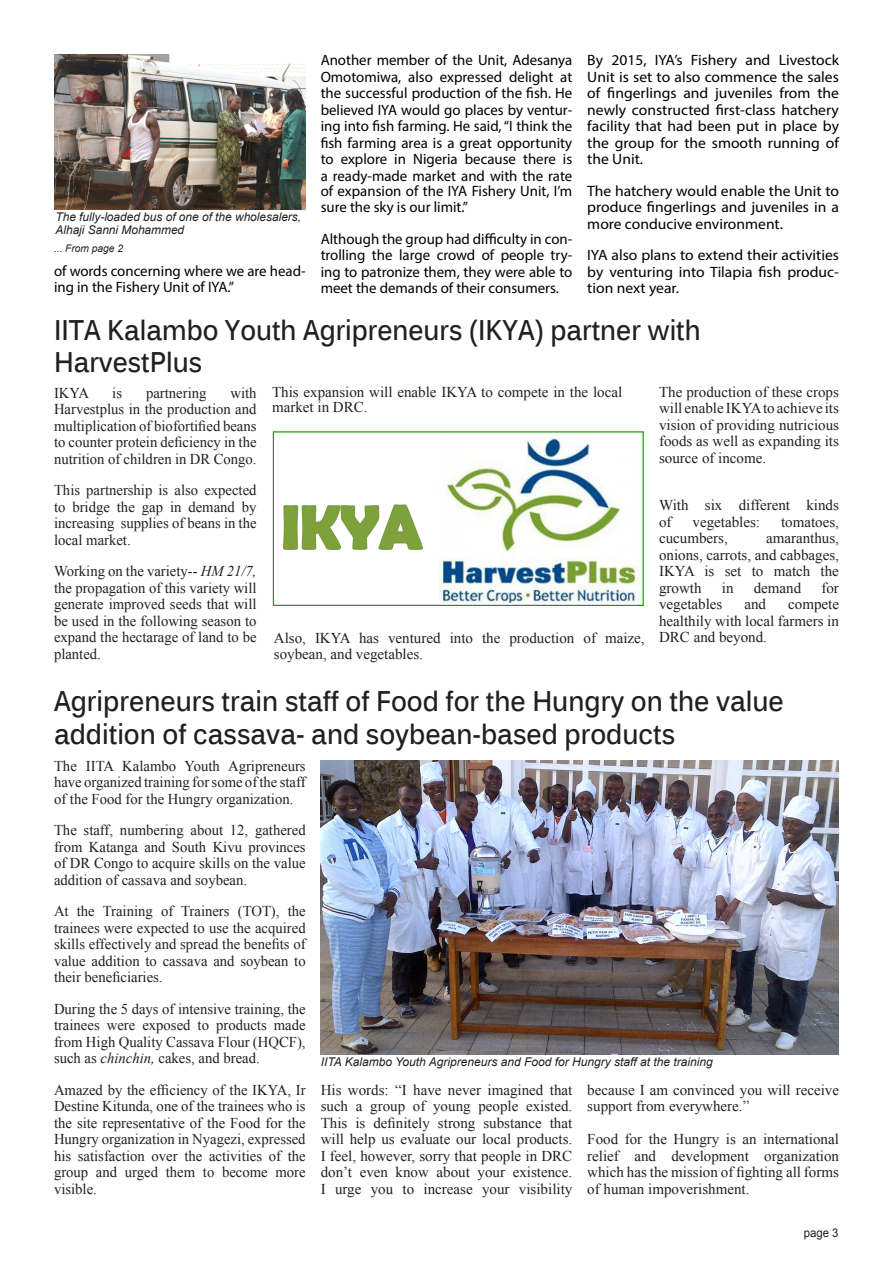
<style>
.page{position:relative;width:893px;height:1263px;background:#fff}
.page>*{position:absolute;margin:0;border:0;box-sizing:border-box;transform-origin:0 0}
.Body_text_NO_INDENT{font:700 62.1px "Berlin Sans FB Demi";color:#7ea139}
.Main_story_heading{font:700 28.35px/32.4px "Kalinga";color:#231f20;scale:.89 1}
.Main_story_heading-2{font:700 28.35px/32.4px "Kalinga";color:#231f20;scale:.88 1}
.t1{font:15px/16.5px "Times New Roman";color:#231f20;text-align:justify}
.t2{font:15px/16.5px "Myriad Pro";color:#000}
.t3{font:15px/16.5px "Myriad Pro";color:#000;text-align:justify;scale:1.04 1}
.t4{font:italic 12px/12.9px "Arial";color:#231f20}
.t5{font:12px "Arial";color:#231f20;scale:.95 1}
.t6{font:italic 10.5px "Arial";color:#231f20}
.s1{font-style:italic}
</style>
<div class="page">
<img style="left:54px;top:54px;width:252px;height:156px">
<div style="left:273px;top:431px;width:371px;height:175px;background:#fff;border:1px solid #119f00"></div>
<img style="left:440px;top:437px;width:197px;height:166px">
<svg style="left:283px;top:504px;width:140px;height:46px"></svg>
<img style="left:321px;top:760px;width:518px;height:294px">
<p class="t4" style="left:56px;top:210px;width:247px">The fully-loaded bus of one of the wholesalers,<br>Alhaji Sanni Mohammed</p>
<p class="t6" style="left:54px;top:241px;width:71px">... From page 2</p>
<p class="t2" style="left:54px;top:262px;width:253px">of words concerning where we are head&shy;ing in the Fishery Unit of IYA.”</p>
<p class="t2" style="left:321px;top:52px;width:253px;text-align:justify">Another member of the Unit, Adesanya Omotomiwa, also expressed delight at the successful production of the fish. He believed IYA would go places by ventur&shy;ing into fish farming. He said, “I think the fish farming area is a great opportunity to explore in Nigeria because there is a ready-made market and with the rate</p>
<p class="t2" style="left:321px;top:182px;width:253px">of expansion of the IYA Fishery Unit, I’m sure the sky is our limit.”</p>
<p class="t2" style="left:321px;top:230px;width:253px;text-align:justify">Although the group had difficulty in con&shy;trolling the large crowd of people try&shy;ing to patronize them, they were able to meet the demands of their consumers.</p>
<p class="t3" style="left:587px;top:52px;width:243px">By 2015, IYA’s Fishery and Livestock Unit is set to also commence the sales of fingerlings and juveniles from the newly constructed first-class hatchery facility that had been put in place by the group for the smooth running of the Unit.</p>
<p class="t3" style="left:587px;top:182px;width:243px">The hatchery would enable the Unit to produce fingerlings and juveniles in a more conducive environment.</p>
<p class="t3" style="left:587px;top:246px;width:243px">IYA also plans to extend their activities by venturing into Tilapia fish produc&shy;tion next year.</p>
<p class="Main_story_heading-2" style="left:54px;top:316px;width:736px">IITA Kalambo Youth Agripreneurs (IKYA) partner with<br>HarvestPlus</p>
<p class="t1" style="left:54px;top:384px;width:37px">IKYA</p>
<p class="t1" style="left:112px;top:384px;width:11px">is</p>
<p class="t1" style="left:146px;top:384px;width:62px">partnering</p>
<p class="t1" style="left:659px;top:383px;width:181px">The production of these crops will enable IKYA to achieve its vision of providing nutricious foods as well as expanding its source of income.</p>
<p class="t1" style="left:659px;top:496px;width:181px">With six different kinds of</p>
<p class="t1" style="left:272px;top:384px;width:352px;line-height:15px">This expansion will enable IKYA to compete in the local market in DRC.</p>
<p class="t1" style="left:54px;top:384px;width:204px;text-indent:176px">with Harvestplus in the production and multiplication of biofortified beans to counter protein deficiency in the nutrition of children in DR Congo.</p>
<p class="t1" style="left:54px;top:481px;width:204px">This partnership is also expected to bridge the gap in demand by increasing supplies of beans in the local market.</p>
<p class="t1" style="left:54px;top:562px;width:204px">Working on the variety-- <span class="s1">HM 21/7, </span>the propagation of this variety will generate improved seeds that will be used in the following season to expand the hectarage of land to be planted.</p>
<p class="Body_text_NO_INDENT" style="left:281px;top:491px;width:142px">IKYA</p>
<p class="t1" style="left:693px;top:513px;width:69px">vegetables:</p>
<p class="t1" style="left:781px;top:513px;width:59px">tomatoes,</p>
<p class="t1" style="left:659px;top:529px;width:70px">cucumbers,</p>
<p class="t1" style="left:659px;top:529px;width:181px;text-indent:107px">amaranthus, onions, carrots, and cabbages, IKYA is set to match the growth</p>
<p class="t1" style="left:722px;top:579px;width:13px">in</p>
<p class="t1" style="left:754px;top:579px;width:49px">demand</p>
<p class="t1" style="left:821px;top:579px;width:19px">for</p>
<p class="t1" style="left:659px;top:595px;width:65px">vegetables</p>
<p class="t1" style="left:744px;top:595px;width:23px">and</p>
<p class="t1" style="left:659px;top:595px;width:181px;text-indent:129px">compete healthily with local farmers in DRC and beyond.</p>
<p class="t1" style="left:274px;top:629px;width:372px">Also, IKYA has ventured into the production of maize, soybean, and vegetables.</p>
<p class="Main_story_heading" style="left:54px;top:688px;width:822px">Agripreneurs train staff of Food for the Hungry on the value addition of cassava- and soybean-based products</p>
<p class="t1" style="left:54px;top:757px;width:253px">The IITA Kalambo Youth Agripreneurs have organized training for some of the staff of the Food for the Hungry organization.</p>
<p class="t1" style="left:54px;top:822px;width:253px">The staff, numbering about 12, gathered from Katanga and South Kivu provinces of DR Congo to acquire skills on the value addition of cassava and soybean.</p>
<p class="t1" style="left:54px;top:903px;width:253px">At the Training of Trainers (TOT), the trainees were expected to use the acquired skills effectively and spread the benefits of value addition to cassava and soybean to their beneficiaries.</p>
<p class="t1" style="left:54px;top:1000px;width:253px">During the 5 days of intensive training, the trainees were exposed to products made from High Quality Cassava Flour (HQCF), such as <span class="s1">chinchin,</span> cakes, and bread.</p>
<p class="t1" style="left:54px;top:1081px;width:253px">Amazed by the efficiency of the IKYA, Ir Destine Kitunda, one of the trainees who is the site representative of the Food for the Hungry organization in Nyagezi, expressed his satisfaction over the activities of the group and urged them to become more visible.</p>
<p class="t1" style="left:321px;top:1081px;width:253px">His words: “I have never imagined that such a group of young people existed.<br>This is definitely strong substance that will help us evaluate our local products.<br>I feel, however, sorry that people in DRC don’t even know about your existence.<br>I urge you to increase your visibility</p>
<p class="t1" style="left:587px;top:1081px;width:253px">because I am convinced you will receive support from everywhere.”</p>
<p class="t4" style="left:321px;top:1056px;width:394px">IITA Kalambo Youth Agripreneurs and Food for Hungry staff at the training</p>
<p class="t1" style="left:587px;top:1131px;width:253px">Food for the Hungry is an international relief and development organization which has the mission of fighting all forms of human impoverishment.</p>
<p class="t5" style="left:804px;top:1224px;width:38px">page 3</p>
</div>
